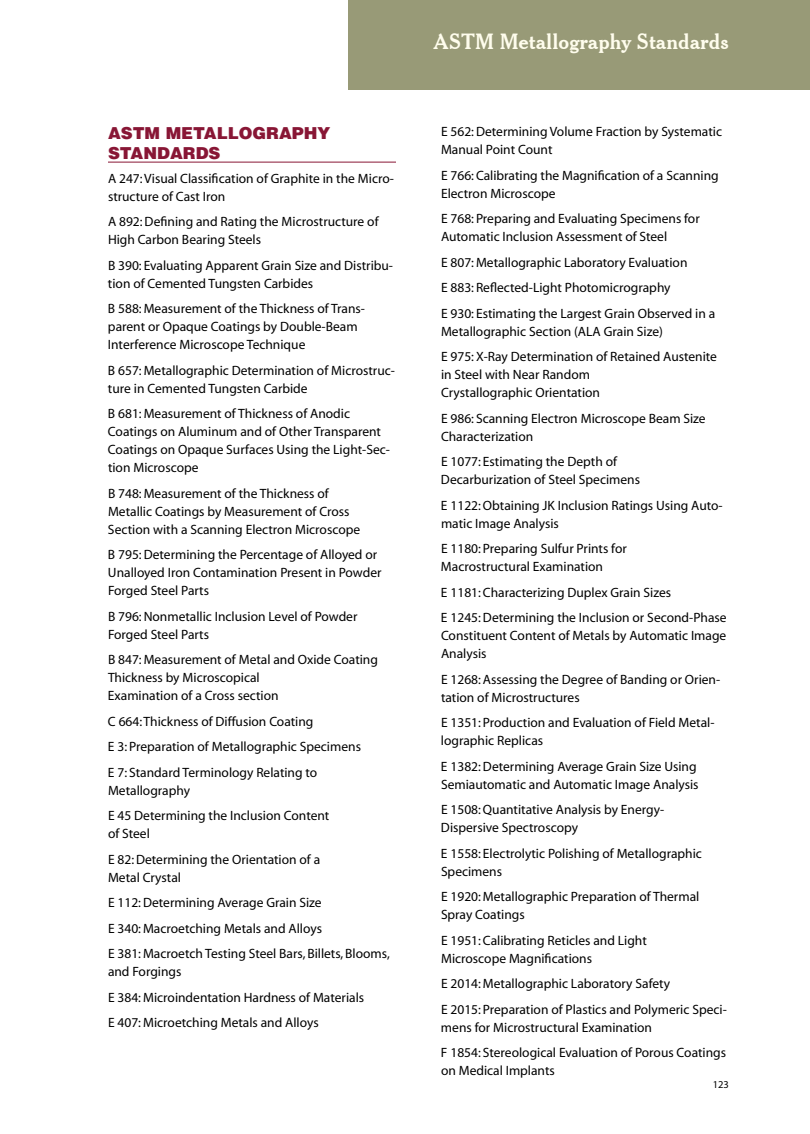
<style>
.page{position:relative;width:810px;height:1134px;background:#fff}
.page>*{position:absolute;margin:0;border:0;box-sizing:border-box;transform-origin:0 0}
.t1{font:21px "Cheltenham BT Bold Headline";color:#fffded}
.t2{font:900 16.5px "Helvetica";color:#881635}
.t3{font:13.5px/18px "Myriad";color:#000}
.t4{font:10.5px "Myriad";color:#000}
</style>
<div class="page">
<div style="left:348px;top:0;width:462px;height:90px;background:#989a77"></div>
<hr style="left:108px;top:162px;width:288px;height:1px;background:#881635">
<p class="t2" style="left:108px;top:123px;width:109px">ASTM METALL</p>
<p class="t2" style="left:239px;top:123px;width:93px">OGRAPHY</p>
<p class="t2" style="left:108px;top:142px;width:114px">STANDARDS</p>
<p class="t3" style="left:108px;top:170px;width:287px">A 247: Visual Classification of Graphite in the Micro&shy;structure of Cast Iron</p>
<p class="t3" style="left:108px;top:213px;width:272px">A 892: Defining and Rating the Microstructure of<br>High Carbon Bearing Steels</p>
<p class="t3" style="left:108px;top:257px;width:287px">B 390: Evaluating Apparent Grain Size and Distribu&shy;tion of Cemented Tungsten Carbides</p>
<p class="t3" style="left:108px;top:300px;width:259px">B 588: Measurement of the Thickness of Trans&shy;parent or Opaque Coatings by Double-Beam<br>Interference Microscope Technique</p>
<p class="t3" style="left:108px;top:362px;width:288px">B 657: Metallographic Determination of Microstruc&shy;ture in Cemented Tungsten Carbide</p>
<p class="t3" style="left:108px;top:405px;width:284px">B 681 : Measurement of Thickness of Anodic Coatings on Aluminum and of Other Transparent Coatings on Opaque Surfaces Using the Light-Sec&shy;tion Microscope</p>
<p class="t3" style="left:108px;top:485px;width:254px">B 748: Measurement of the Thickness of<br>Metallic Coatings by Measurement of Cross<br>Section with a Scanning Electron Microscope</p>
<p class="t3" style="left:108px;top:546px;width:275px">B 795: Determining the Percentage of Alloyed or<br>Unalloyed Iron Contamination Present in Powder<br>Forged Steel Parts</p>
<p class="t3" style="left:108px;top:608px;width:251px">B 796: Nonmetallic Inclusion Level of Powder<br>Forged Steel Parts</p>
<p class="t3" style="left:108px;top:651px;width:272px">B 847: Measurement of Metal and Oxide Coating<br>Thickness by Microscopical<br>Examination of a Cross section</p>
<p class="t3" style="left:108px;top:709px;width:255px;line-height:25.5px">C 664: Thickness of Diffusion Coating<br>E 3: Preparation of Metallographic Specimens<br>E 7: Standard Terminology Relating to</p>
<p class="t3" style="left:108px;top:778px;width:223px;line-height:25.5px">Metallography<br>E 45 Determining the Inclusion Content</p>
<p class="t3" style="left:108px;top:822px;width:214px;line-height:25.5px">of Steel<br>E 82: Determining the Orientation of a</p>
<p class="t3" style="left:108px;top:865px;width:283px;line-height:25.5px">Metal Crystal<br>E 112: Determining Average Grain Size<br>E 340: Macroetching Metals and Alloys<br>E 381 : Macroetch Testing Steel Bars, Billets, Blooms,</p>
<p class="t3" style="left:108px;top:960px;width:258px;line-height:25.5px">and Forgings<br>E 384: Microindentation Hardness of Materials<br>E 407: Microetching Metals and Alloys</p>
<p class="t1" style="left:434px;top:29px;width:297px">ASTM Metallography Standards</p>
<p class="t3" style="left:441px;top:123px;width:283px">E 562: Determining Volume Fraction by Systematic<br>Manual Point Count</p>
<p class="t3" style="left:441px;top:167px;width:279px">E 766: Calibrating the Magnification of a Scanning<br>Electron Microscope</p>
<p class="t3" style="left:441px;top:210px;width:260px">E 768: Preparing and Evaluating Specimens for<br>Automatic Inclusion Assessment of Steel</p>
<p class="t3" style="left:441px;top:250px;width:276px;line-height:25.5px">E 807: Metallographic Laboratory Evaluation<br>E 883: Reflected-Light Photomicrography<br>E 930: Estimating the Largest Grain Observed in a</p>
<p class="t3" style="left:441px;top:319px;width:278px;line-height:25.5px">Metallographic Section (ALA Grain Size)<br>E 975: X-Ray Determination of Retained Austenite</p>
<p class="t3" style="left:441px;top:366px;width:161px">in Steel with Near Random<br>Crystallographic Orientation</p>
<p class="t3" style="left:441px;top:410px;width:266px">E 986: Scanning Electron Microscope Beam Size<br>Characterization</p>
<p class="t3" style="left:441px;top:453px;width:201px">E 1 077: Estimating the Depth of<br>Decarburization of Steel Specimens</p>
<p class="t3" style="left:441px;top:497px;width:17px">E 1122</p>
<p class="t3" style="left:441px;top:497px;width:283px;text-indent:37px">: Obtaining JK Inclusion Ratings Using Auto&shy;matic Image Analysis</p>
<p class="t3" style="left:441px;top:540px;width:187px">E 11 80: Preparing Sulfur Prints for<br>Macrostructural Examination</p>
<p class="t3" style="left:441px;top:580px;width:287px;line-height:25.5px">E 11 81 : Characterizing Duplex Grain Sizes<br>E 1245: Determining the Inclusion or Second-Phase</p>
<p class="t3" style="left:441px;top:627px;width:287px">Constituent Content of Metals by Automatic Image<br>Analysis</p>
<p class="t3" style="left:441px;top:671px;width:281px">E 1268: Assessing the Degree of Banding or Orien&shy;tation of Microstructures</p>
<p class="t3" style="left:441px;top:714px;width:275px">E 1351 : Production and Evaluation of Field Metal&shy;lographic Replicas</p>
<p class="t3" style="left:441px;top:758px;width:259px">E 1382: Determining Average Grain Size Using<br>Semiautomatic and Automatic Image Analysis</p>
<p class="t3" style="left:441px;top:801px;width:225px">E 1 508: Quantitative Analysis by Energy-<br>Dispersive Spectroscopy</p>
<p class="t3" style="left:441px;top:845px;width:262px">E 1 558: Electrolytic Polishing of Metallographic<br>Specimens</p>
<p class="t3" style="left:441px;top:888px;width:260px">E 1 920: Metallographic Preparation of Thermal<br>Spray Coatings</p>
<p class="t3" style="left:441px;top:932px;width:207px">E 1 951 : Calibrating Reticles and Light<br>Microscope Magnifications</p>
<p class="t3" style="left:441px;top:971px;width:287px;line-height:25.5px">E 2014: Metallographic Laboratory Safety<br>E 201 5: Preparation of Plastics and Polymeric Speci-</p>
<p class="t3" style="left:441px;top:1015px;width:287px;line-height:25.5px">mens for Microstructural Examination<br>F 1 854: Stereological Evaluation of Porous Coatings</p>
<p class="t3" style="left:441px;top:1062px;width:115px">on Medical Implants</p>
<p class="t4" style="left:713px;top:1079px;width:6px">123</p>
</div>
